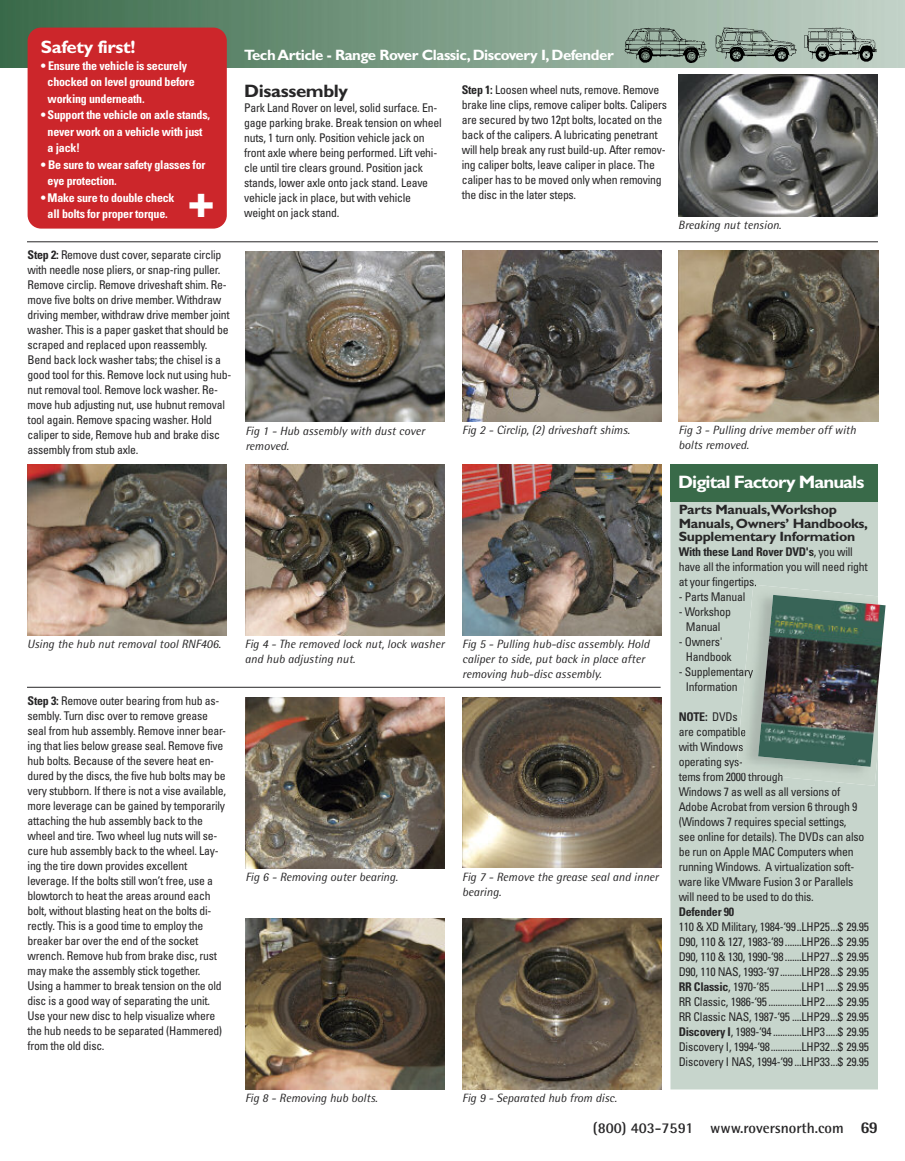
<style>
.page{position:relative;width:905px;height:1161px;background:#fff}
.page>*{position:absolute;margin:0;border:0;box-sizing:border-box;transform-origin:0 0}
.t1{font:900 45.75px "Univers";color:#fff}
.t2{font:700 18px "Gill Sans";letter-spacing:-.05em;color:#fff;scale:1.04 1}
.t3{font:700 18px "Gill Sans";letter-spacing:-.02em;color:#fff;scale:1.04 1}
.t4{font:700 18px "Gill Sans";letter-spacing:-.02em;color:#272627;scale:1.04 1}
.t5{font:700 15px "Gill Sans";letter-spacing:-.03em;color:#fff}
.t6{font:700 15px "Rotis Semi Sans";color:#272627}
.t7{font:700 13.5px/13.5px "Gill Sans";letter-spacing:-.02em;color:#272627;scale:1.04 1}
.t8{font:condensed 12px/15px "Univers";letter-spacing:-.02em;color:#272627}
.t9{font:italic 12px/15px "Rotis Semi Sans";color:#272627}
.t10{font:700 condensed 12px/16.5px "Univers";letter-spacing:-.02em;color:#fff}
.t11{font:700 condensed 12px "Univers";letter-spacing:-.02em;color:#272627}
.s1{font-weight:700}
.s2{font-weight:800;font-size:16.5px}
</style>
<div class="page">
<div style="left:670px;top:501px;width:208px;height:588px;background:#c7d5cc"></div>
<img style="left:0;top:0;width:904px;height:68px">
<img style="left:678px;top:74px;width:200px;height:143px">
<img style="left:245px;top:251px;width:200px;height:171px">
<img style="left:462px;top:251px;width:199px;height:170px">
<div style="left:28px;top:28px;width:199px;height:201px;background:#cc262b;border-radius:14px"></div>
<img style="left:678px;top:250px;width:200px;height:171px">
<img style="left:245px;top:697px;width:200px;height:171px">
<img style="left:462px;top:697px;width:199px;height:171px">
<img style="left:462px;top:918px;width:199px;height:171px">
<img style="left:245px;top:918px;width:199px;height:171px">
<img style="left:245px;top:464px;width:199px;height:171px">
<img style="left:27px;top:464px;width:199px;height:171px">
<img style="left:462px;top:464px;width:199px;height:171px">
<hr style="left:27px;top:687px;width:633px;height:1px;background:#272627">
<hr style="left:27px;top:241px;width:851px;height:1px;background:#272627">
<img style="left:624px;top:27px;width:82px;height:35px">
<img style="left:715px;top:27px;width:81px;height:35px">
<img style="left:804px;top:27px;width:72px;height:35px">
<img style="left:735px;top:585px;width:143px;height:201px">
<img style="left:736px;top:772px;width:22px;height:5px">
<svg style="left:736px;top:595px;width:142px;height:173px;background:#c0cdc4"></svg>
<img style="left:758px;top:595px;width:127px;height:172px">
<div style="left:670px;top:464px;width:208px;height:37px;background:#396a49"></div>
<h2 class="t3" style="left:41px;top:40px;width:92px">Safety first!</h2>
<p class="t10" style="left:48px;top:58px;width:148px;text-indent:-7px">• Ensure the vehicle is securely chocked on level ground before working underneath.</p>
<p class="t10" style="left:48px;top:108px;width:164px;text-indent:-7px">• Support the vehicle on axle stands, never work on a vehicle with just a jack!</p>
<p class="t10" style="left:48px;top:157px;width:159px;text-indent:-7px">• Be sure to wear safety glasses for eye protection.</p>
<p class="t10" style="left:41px;top:190px;width:135px;text-align:center">• Make sure to double check all bolts for proper torque.</p>
<h1 class="t1" style="left:188px;top:184px;width:29px">+</h1>
<p class="t8" style="left:28px;top:249px;width:205px"><span class="s1">Step 2:</span> Remove dust cover, separate circlip with needle nose pliers, or snap-ring puller.<br>Remove circlip. Remove driveshaft shim. Re&shy;move five bolts on drive member. Withdraw driving member, withdraw drive member joint washer. This is a paper gasket that should be scraped and replaced upon reassembly.<br>Bend back lock washer tabs; the chisel is a good tool for this. Remove lock nut using hub&shy;nut removal tool. Remove lock washer. Re&shy;move hub adjusting nut, use hubnut removal tool again. Remove spacing washer. Hold caliper to side, Remove hub and brake disc assembly from stub axle.</p>
<p class="t5" style="left:244px;top:49px;width:371px">TechArticle - Range Rover Classic,Discovery I,Defender</p>
<h2 class="t4" style="left:244px;top:85px;width:101px">Disassembly</h2>
<p class="t8" style="left:244px;top:102px;width:199px">Park Land Rover on level, solid surface. En&shy;gage parking brake. Break tension on wheel nuts, 1 turn only. Position vehicle jack on front axle where being performed. Lift vehi&shy;cle until tire clears ground. Position jack stands, lower axle onto jack stand. Leave vehicle jack in place, but with vehicle weight on jack stand.</p>
<p class="t8" style="left:462px;top:83px;width:207px"><span class="s1">Step 1:</span> Loosen wheel nuts, remove. Remove brake line clips, remove caliper bolts. Calipers are secured by two 12pt bolts, located on the back of the calipers. A lubricating penetrant will help break any rust build-up. After remov&shy;ing caliper bolts, leave caliper in place. The caliper has to be moved only when removing the disc in the later steps.</p>
<p class="t9" style="left:245px;top:424px;width:181px">Fig 1 - Hub assembly with dust cover removed.</p>
<p class="t9" style="left:462px;top:424px;width:169px">Fig 2 - Circlip, (2) driveshaft shims.</p>
<p class="t9" style="left:27px;top:638px;width:195px">Using the hub nut removal tool RNF406.</p>
<p class="t9" style="left:462px;top:638px;width:189px">Fig 5 - Pulling hub-disc assembly. Hold caliper to side, put back in place after removing hub-disc assembly.</p>
<p class="t8" style="left:28px;top:694px;width:200px"><span class="s1">Step 3:</span> Remove outer bearing from hub as&shy;sembly. Turn disc over to remove grease seal from hub assembly. Remove inner bear&shy;ing that lies below grease seal. Remove five hub bolts. Because of the severe heat en&shy;dured by the discs, the five hub bolts may be very stubborn. If there is not a vise available, more leverage can be gained by temporarily attaching the hub assembly back to the wheel and tire. Two wheel lug nuts will se&shy;cure hub assembly back to the wheel. Lay&shy;ing the tire down provides excellent leverage. If the bolts still won’t free, use a blowtorch to heat the areas around each bolt, without blasting heat on the bolts di&shy;rectly. This is a good time to employ the breaker bar over the end of the socket wrench. Remove hub from brake disc, rust may make the assembly stick together.<br>Using a hammer to break tension on the old disc is a good way of separating the unit.<br>Use your new disc to help visualize where the hub needs to be separated (Hammered) from the old disc.</p>
<p class="t9" style="left:245px;top:638px;width:201px">Fig 4 - The removed lock nut, lock washer and hub adjusting nut.</p>
<p class="t9" style="left:462px;top:870px;width:198px">Fig 7 - Remove the grease seal and inner bearing.</p>
<p class="t9" style="left:245px;top:871px;width:154px">Fig 6 - Removing outer bearing.</p>
<p class="t9" style="left:245px;top:1092px;width:134px">Fig 8 - Removing hub bolts.</p>
<p class="t9" style="left:462px;top:1092px;width:156px">Fig 9 - Separated hub from disc.</p>
<p class="t9" style="left:678px;top:219px;width:105px">Breaking nut tension.</p>
<p class="t9" style="left:678px;top:423px;width:179px">Fig 3 - Pulling drive member off with bolts removed.</p>
<h2 class="t2" style="left:678px;top:475px;width:180px">Digital Factory Manuals</h2>
<p class="t7" style="left:678px;top:504px;width:183px">Parts Manuals,Workshop<br>Manuals, Owners’ Handbooks,<br>Supplementary Information</p>
<p class="t8" style="left:678px;top:545px;width:191px"><span class="s1">With these Land Rover DVD's</span>, you will have all the information you will need right at your fingertips.</p>
<p class="t8" style="left:678px;top:590px;width:68px">- Parts Manual</p>
<p class="t8" style="left:678px;top:605px;width:54px;text-align:center">- Workshop<br>Manual</p>
<p class="t8" style="left:685px;top:635px;width:48px;text-indent:-7px">- Owners'<br>Handbook</p>
<p class="t8" style="left:685px;top:665px;width:69px;text-indent:-7px">- Supplementary<br>Information</p>
<p class="t8" style="left:678px;top:710px;width:187px"><span class="s1">NOTE:</span> DVDs<br>are compatible<br>with Windows<br>operating sys-<br>tems from 2000 through<br>Windows 7 as well as all versions of<br>Adobe Acrobat from version 6 through 9 (Windows 7 requires special settings, see online for details). The DVDs can also be run on Apple MAC Computers when running Windows. A virtualization soft&shy;ware like VMware Fusion 3 or Parallels will need to be used to do this.</p>
<p class="t11" style="left:678px;top:908px;width:57px">Defender 90</p>
<p class="t8" style="left:678px;top:920px;width:192px;text-align:justify">110 &amp; XD Military, 1984-‘99..LHP25...$ 29.95<br>D90, 110 &amp; 127, 1983-‘89 .......LHP26...$ 29.95<br>D90, 110 &amp; 130, 1990-‘98 .......LHP27...$ 29.95<br>D90, 110 NAS, 1993-‘97.........LHP28...$ 29.95<br><span class="s1">RR Classic</span>, 1970-‘85 .............LHP1.....$ 29.95<br>RR Classic, 1986-‘95 ..............LHP2.....$ 29.95<br>RR Classic NAS, 1987-‘95 ....LHP29...$ 29.95<br><span class="s1">Discovery I</span>, 1989-‘94 ............LHP3.....$ 29.95<br>Discovery I, 1994-‘98.............LHP32...$ 29.95<br>Discovery I NAS, 1994-‘99...LHP33...$ 29.95</p>
<p class="t6" style="left:593px;top:1123px;width:286px">(800) 403-7591 www.roversnorth.com <span class="s2">69</span></p>
</div>
